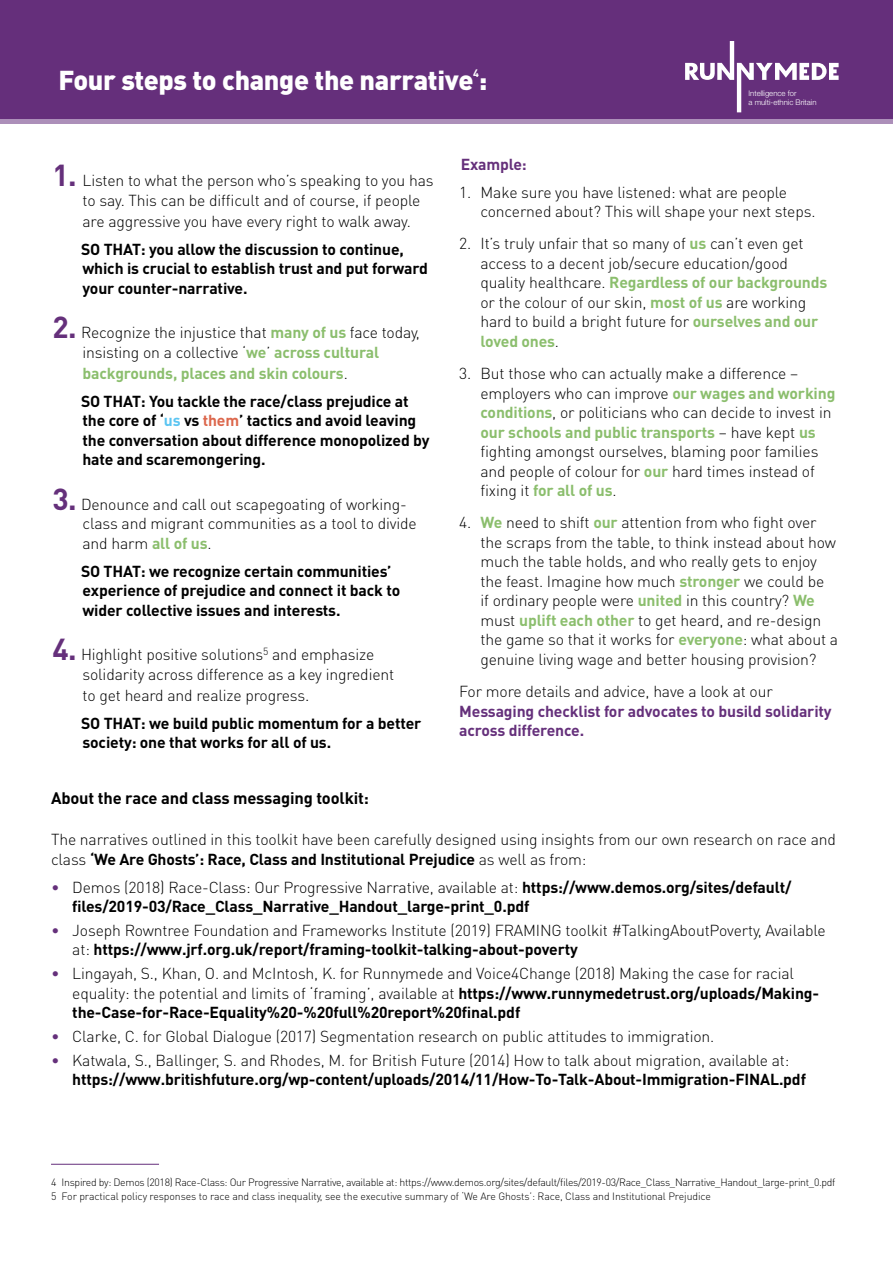
<style>
.page{position:relative;width:893px;height:1263px;background:#fff}
.page>*{position:absolute;margin:0;border:0;box-sizing:border-box;transform-origin:0 0}
.t1{font:900 27px "DINOT";letter-spacing:-.01em;color:#fff}
.t2{font:700 16.5px "DINOT";letter-spacing:-.01em;color:#000}
.t3{font:300 15.75px/19.5px "DINOT";letter-spacing:-.01em;color:#000}
.t4{font:700 15.75px/19.5px "DINOT";letter-spacing:-.01em;color:#000}
.t5{font:700 15.75px/19.5px "DINOT";letter-spacing:-.01em;color:#65307b}
.t6{font:700 10.8px "DINOT";color:#fff}
.t7{font:300 10.5px/13.6px "DINOT";letter-spacing:-.03em;color:#000}
.t8{font:300 7.8px/8.9px "Helvetica Neue";color:#fff}
.s1{font-weight:700;font-size:30px;color:#65307b}
.s2{font-weight:700;color:#8bbe6d}
.s3{color:#8bbe6d}
.s4{font-weight:300}
.s5{color:#5bc5f2}
.s6{color:#dc674c}
.s7{font-weight:300;font-size:16.5px}
.s8{font-weight:700}
.s9{font-weight:300;color:#65307b}
.s10{color:#65307b}
</style>
<div class="page">
<div style="left:0;top:0;width:893px;height:119px;background:#652f7b"></div>
<hr style="left:0;top:119px;width:893px;height:4px;background:#ac8fb9">
<svg style="left:685px;top:42px;width:154px;height:70px"></svg>
<hr style="left:51px;top:1164px;width:108px;height:1px;background:#652f7b">
<p class="t6" style="left:473px;top:66px;width:7px">4</p>
<h1 class="t1" style="left:59px;top:62px;width:430px">Four steps to change the narrative :</h1>
<p class="t8" style="left:748px;top:88px;width:70px">Intelligence for<br>a multi-ethnic Britain</p>
<p class="t3" style="left:83px;top:170px;width:353px;text-indent:-30px"><span class="s1">1.</span> Listen to what the person who’s speaking to you has to say. This can be difficult and of course, if people</p>
<p class="t3" style="left:83px;top:210px;width:330px">are aggressive you have every right to walk away.</p>
<p class="t4" style="left:81px;top:238px;width:348px">SO THAT: you allow the discussion to continue, which is crucial to establish trust and put forward your counter-narrative.</p>
<p class="t3" style="left:83px;top:322px;width:339px;text-indent:-30px"><span class="s1">2.</span> Recognize the injustice that <span class="s2">many of us</span> face today, insisting on a collective ‘<span class="s2">we</span>’ <span class="s2">across cultural</span></p>
<p class="t4" style="left:81px;top:358px;width:329px;line-height:28px"><span class="s3">backgrounds, places and skin colours</span><span class="s4">.<br></span>SO THAT: You tackle the race/class prejudice at</p>
<p class="t4" style="left:83px;top:410px;width:349px">the core of ‘<span class="s5">us</span> vs <span class="s6">them</span>’ tactics and avoid leaving the conversation about difference monopolized by hate and scaremongering.</p>
<p class="t3" style="left:83px;top:493px;width:336px;text-indent:-30px"><span class="s1">3.</span> Denounce and call out scapegoating of working&shy;class and migrant communities as a tool to divide and harm <span class="s2">all of us</span>.</p>
<p class="t4" style="left:81px;top:560px;width:321px">SO THAT: we recognize certain communities’ experience of prejudice and connect it back to wider collective issues and interests.</p>
<p class="t3" style="left:83px;top:644px;width:313px;text-indent:-30px"><span class="s1">4.</span> Highlight positive solutions<sup>5</sup> and emphasize solidarity across difference as a key ingredient</p>
<p class="t4" style="left:81px;top:680px;width:342px;line-height:28px"><span class="s4">to get heard and realize progress</span><span class="s7">.<br></span>SO THAT: we build public momentum for a better</p>
<p class="t4" style="left:83px;top:732px;width:250px">society: one that works for all of us.</p>
<p class="t5" style="left:461px;top:153px;width:67px">Example:</p>
<p class="t3" style="left:480px;top:181px;width:336px;text-indent:-21px">1. Make sure you have listened: what are people concerned about? This will shape your next steps.</p>
<p class="t3" style="left:480px;top:233px;width:348px;text-indent:-21px">2. It’s truly unfair that so many of <span class="s2">us</span> can’t even get access to a decent job/secure education/good quality healthcare. <span class="s2">Regardless of our backgrounds </span>or the colour of our skin, <span class="s2">most of us</span> are working hard to build a bright future for <span class="s2">ourselves and our loved ones</span>.</p>
<p class="t3" style="left:480px;top:363px;width:356px;text-indent:-21px">3. But those who can actually make a difference – employers who can improve <span class="s2">our wages and working conditions</span>, or politicians who can decide to invest in <span class="s2">our schools and public transports</span> – have kept <span class="s2">us </span>fighting amongst ourselves, blaming poor families and people of colour for <span class="s2">our</span> hard times instead of fixing it <span class="s2">for all of us</span>.</p>
<p class="t3" style="left:480px;top:512px;width:359px;text-indent:-21px">4. <span class="s2">We</span> need to shift <span class="s2">our</span> attention from who fight over the scraps from the table, to think instead about how much the table holds, and who really gets to enjoy the feast. Imagine how much <span class="s2">stronger</span> we could be<br>if ordinary people were <span class="s2">united</span> in this country? <span class="s2">We </span>must <span class="s2">uplift each other</span> to get heard, and re-design the game so that it works for <span class="s2">everyone</span>: what about a genuine living wage and better housing provision?</p>
<p class="t3" style="left:459px;top:681px;width:315px">For more details and advice, have a look at our</p>
<p class="t5" style="left:459px;top:700px;width:374px">Messaging checklist for advocates to busild solidarity across difference.</p>
<p class="t2" style="left:51px;top:787px;width:319px">About the race and class messaging toolkit:</p>
<p class="t3" style="left:51px;top:829px;width:786px">The narratives outlined in this toolkit have been carefully designed using insights from our own research on race and class <span class="s8">‘We Are Ghosts’: Race, Class and Institutional Prejudice</span> as well as from:</p>
<p class="t4" style="left:72px;top:877px;width:721px;text-indent:-21px"><span class="s9">•</span> <span class="s4">Demos (2018) Race-Class: Our Progressive Narrative, available at:</span> https://www.demos.org/sites/default/ files/2019-03/Race_Class_Narrative_Handout_large-print_0.pdf</p>
<p class="t3" style="left:72px;top:920px;width:755px;text-indent:-21px"><span class="s10">•</span> Joseph Rowntree Foundation and Frameworks Institute (2019) FRAMING toolkit #TalkingAboutPoverty, Available at: <span class="s8">https://www.jrf.org.uk/report/framing-toolkit-talking-about-poverty</span></p>
<p class="t3" style="left:72px;top:963px;width:748px;text-indent:-21px"><span class="s10">•</span> Lingayah, S., Khan, O. and McIntosh, K. for Runnymede and Voice4Change (2018) Making the case for racial equality: the potential and limits of ‘framing’, available at <span class="s8">https://www.runnymedetrust.org/uploads/Making&shy;the-Case-for-Race-Equality%20-%20full%20report%20final.pdf</span></p>
<p class="t3" style="left:51px;top:1026px;width:665px"><span class="s10">•</span> Clarke, C. for Global Dialogue (2017) Segmentation research on public attitudes to immigration.</p>
<p class="t4" style="left:72px;top:1050px;width:735px;text-indent:-21px"><span class="s9">•</span> <span class="s4">Katwala, S., Ballinger, S. and Rhodes, M. for British Future (2014) How to talk about migration, available at: </span>https://www.britishfuture.org/wp-content/uploads/2014/11/How-To-Talk-About-Immigration-FINAL.pdf</p>
<p class="t7" style="left:51px;top:1175px;width:786px">4 Inspired by: Demos (2018) Race-Class: Our Progressive Narrative, available at: https://www.demos.org/sites/default/files/2019-03/Race_Class_Narrative_Handout_large-print_0.pdf<br>5 For practical policy responses to race and class inequality, see the executive summary of ‘We Are Ghosts’: Race, Class and Institutional Prejudice</p>
</div>
